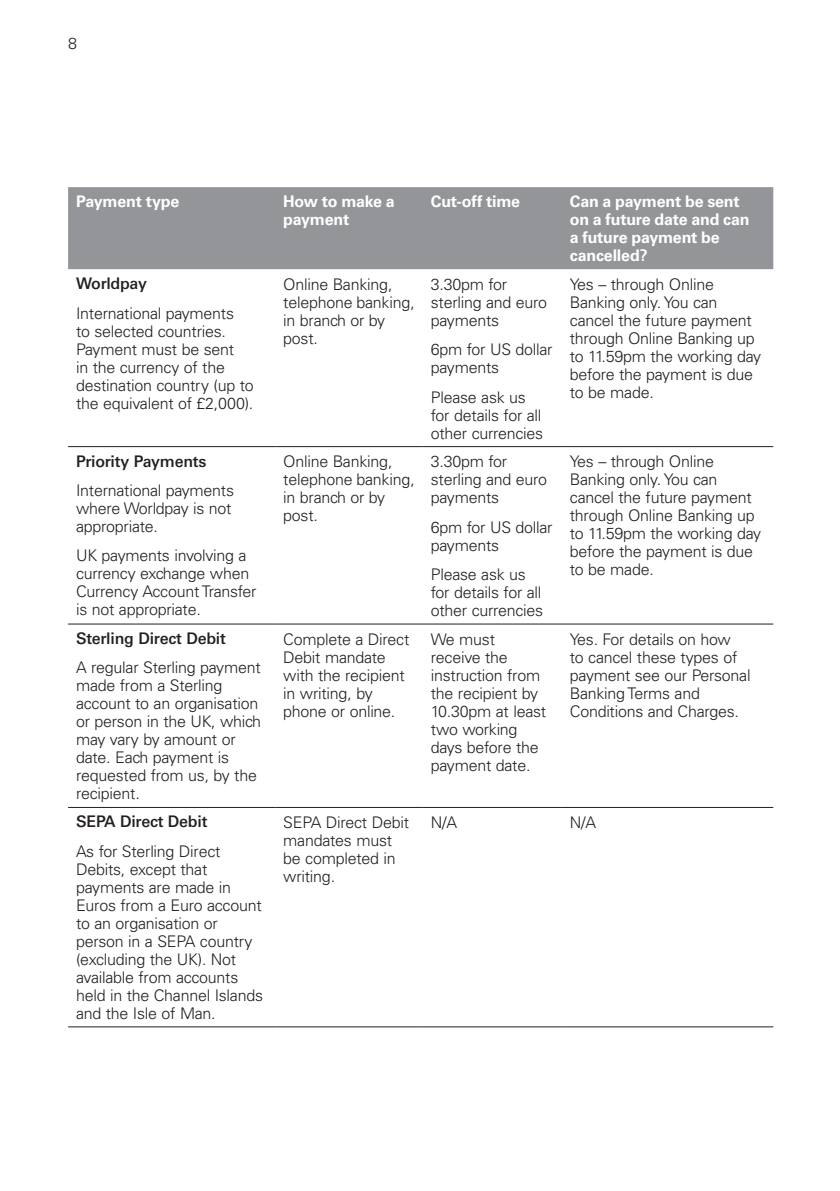
<style>
.page{position:relative;width:840px;height:1191px;background:#fff}
.page>*{position:absolute;margin:0;border:0;box-sizing:border-box;transform-origin:0 0}
.Body_copy{font:300 16px/18px "Univers";letter-spacing:-.015em;color:#231f20}
.Body_copy-2{font:700 16px/18px "Univers";letter-spacing:-.015em;color:#fff}
.Body_copy-3{font:600 16px "Univers";letter-spacing:-.015em;color:#231f20}
</style>
<div class="page">
<div style="left:68px;top:187px;width:704px;height:82px;background:#939598"></div>
<hr style="left:68px;top:446px;width:207px;height:1px;background:#231f20">
<hr style="left:275px;top:446px;width:147px;height:1px;background:#231f20">
<hr style="left:422px;top:446px;width:139px;height:1px;background:#231f20">
<hr style="left:561px;top:446px;width:211px;height:1px;background:#231f20">
<hr style="left:68px;top:623px;width:207px;height:1px;background:#231f20">
<hr style="left:275px;top:623px;width:147px;height:1px;background:#231f20">
<hr style="left:422px;top:623px;width:139px;height:1px;background:#231f20">
<hr style="left:561px;top:623px;width:211px;height:1px;background:#231f20">
<hr style="left:68px;top:807px;width:207px;height:1px;background:#231f20">
<hr style="left:275px;top:807px;width:147px;height:1px;background:#231f20">
<hr style="left:422px;top:807px;width:139px;height:1px;background:#231f20">
<hr style="left:561px;top:807px;width:211px;height:1px;background:#231f20">
<hr style="left:68px;top:1026px;width:207px;height:1px;background:#231f20">
<hr style="left:275px;top:1026px;width:147px;height:1px;background:#231f20">
<hr style="left:422px;top:1026px;width:139px;height:1px;background:#231f20">
<hr style="left:561px;top:1026px;width:211px;height:1px;background:#231f20">
<p class="Body_copy" style="left:68px;top:34px;width:10px">8</p>
<p class="Body_copy-2" style="left:76px;top:193px;width:105px">Payment type</p>
<p class="Body_copy-2" style="left:283px;top:193px;width:113px">How to make a payment</p>
<p class="Body_copy-2" style="left:430px;top:193px;width:91px">Cut-off time</p>
<p class="Body_copy-2" style="left:569px;top:193px;width:181px">Can a payment be sent on a future date and can a future payment be cancelled?</p>
<p class="Body_copy-3" style="left:76px;top:274px;width:72px">Worldpay</p>
<p class="Body_copy" style="left:76px;top:304px;width:179px">International payments<br>to selected countries.<br>Payment must be sent<br>in the currency of the destination country (up to the equivalent of £2,000).</p>
<p class="Body_copy" style="left:283px;top:275px;width:133px">Online Banking, telephone banking, in branch or by post.</p>
<p class="Body_copy" style="left:430px;top:275px;width:118px">3.30pm for sterling and euro payments</p>
<p class="Body_copy" style="left:430px;top:340px;width:123px">6pm for US dollar payments</p>
<p class="Body_copy" style="left:430px;top:388px;width:114px">Please ask us for details for all other currencies</p>
<p class="Body_copy" style="left:569px;top:275px;width:193px">Yes – through Online<br>Banking only. You can cancel the future payment through Online Banking up to 11.59pm the working day before the payment is due to be made.</p>
<p class="Body_copy-3" style="left:76px;top:451px;width:132px">Priority Payments</p>
<p class="Body_copy" style="left:76px;top:481px;width:159px">International payments where Worldpay is not appropriate.</p>
<p class="Body_copy" style="left:76px;top:546px;width:182px">UK payments involving a currency exchange when<br>Currency Account Transfer is not appropriate.</p>
<p class="Body_copy-3" style="left:76px;top:629px;width:151px">Sterling Direct Debit</p>
<p class="Body_copy" style="left:76px;top:658px;width:186px">A regular Sterling payment made from a Sterling account to an organisation or person in the UK, which may vary by amount or date. Each payment is requested from us, by the recipient.</p>
<p class="Body_copy-3" style="left:76px;top:812px;width:133px">SEPA Direct Debit</p>
<p class="Body_copy" style="left:76px;top:842px;width:188px">As for Sterling Direct<br>Debits, except that payments are made in<br>Euros from a Euro account to an organisation or person in a SEPA country (excluding the UK). Not available from accounts held in the Channel Islands and the Isle of Man.</p>
<p class="Body_copy" style="left:283px;top:452px;width:133px">Online Banking, telephone banking, in branch or by post.</p>
<p class="Body_copy" style="left:430px;top:452px;width:118px">3.30pm for sterling and euro payments</p>
<p class="Body_copy" style="left:430px;top:518px;width:123px">6pm for US dollar payments</p>
<p class="Body_copy" style="left:430px;top:565px;width:114px">Please ask us for details for all other currencies</p>
<p class="Body_copy" style="left:569px;top:452px;width:193px">Yes – through Online<br>Banking only. You can cancel the future payment through Online Banking up to 11.59pm the working day before the payment is due to be made.</p>
<p class="Body_copy" style="left:283px;top:630px;width:127px">Complete a Direct<br>Debit mandate with the recipient in writing, by phone or online.</p>
<p class="Body_copy" style="left:430px;top:630px;width:117px">We must receive the instruction from the recipient by<br>10.30pm at least two working days before the payment date.</p>
<p class="Body_copy" style="left:569px;top:630px;width:182px">Yes. For details on how<br>to cancel these types of payment see our Personal<br>Banking Terms and<br>Conditions and Charges.</p>
<p class="Body_copy" style="left:283px;top:813px;width:127px">SEPA Direct Debit mandates must be completed in writing.</p>
<p class="Body_copy" style="left:430px;top:813px;width:28px">N/A</p>
<p class="Body_copy" style="left:569px;top:813px;width:28px">N/A</p>
</div>
